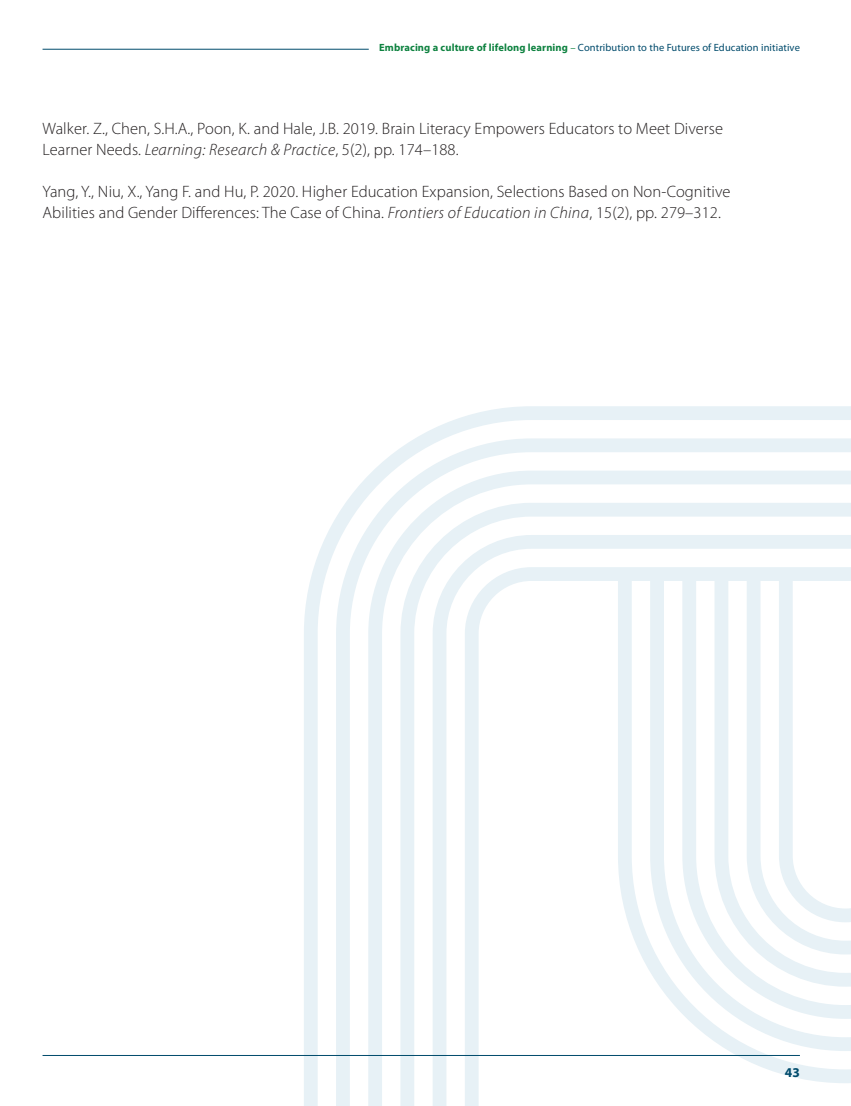
<style>
.page{position:relative;width:851px;height:1106px;background:#fff}
.page>*{position:absolute;margin:0;border:0;box-sizing:border-box;transform-origin:0 0}
.t1{font:300 16.5px/21px "Myriad Pro";letter-spacing:.005em;color:#231f20}
.t2{font:700 13.5px "Myriad Pro";color:#004b6c}
.t3{font:10.5px "Myriad Pro";letter-spacing:.01em;color:#004b6c}
.s1{font-weight:700;color:#0e8240}
.s2{color:#0e8240}
.s3{font-style:italic}
</style>
<div class="page">
<hr style="left:43px;top:49px;width:326px;height:1px;background:#004b6c">
<svg style="left:304px;top:406px;width:546px;height:700px"></svg>
<svg style="left:336px;top:438px;width:514px;height:668px"></svg>
<svg style="left:368px;top:470px;width:482px;height:636px"></svg>
<svg style="left:400px;top:503px;width:450px;height:603px"></svg>
<svg style="left:432px;top:535px;width:418px;height:571px"></svg>
<svg style="left:465px;top:567px;width:385px;height:539px"></svg>
<hr style="left:43px;top:1055px;width:756px;height:1px;background:#004b6c">
<p class="t3" style="left:379px;top:41px;width:422px"><span class="s1">Embracing a culture of lifelong learning</span> <span class="s2">–</span> Contribution to the Futures of Education initiative</p>
<p class="t1" style="left:43px;top:118px;width:682px">Walker. Z., Chen, S.H.A., Poon, K. and Hale, J.B. 2019. Brain Literacy Empowers Educators to Meet Diverse<br>Learner Needs. <span class="s3">Learning: Research &amp; Practice</span>, 5(2), pp. 174–188.</p>
<p class="t1" style="left:43px;top:181px;width:689px">Yang, Y., Niu, X., Yang F. and Hu, P. 2020. Higher Education Expansion, Selections Based on Non-Cognitive<br>Abilities and Gender Differences: The Case of China. <span class="s3">Frontiers of Education in China</span>, 15(2), pp. 279–312.</p>
<p class="t2" style="left:784px;top:1063px;width:17px">43</p>
</div>
